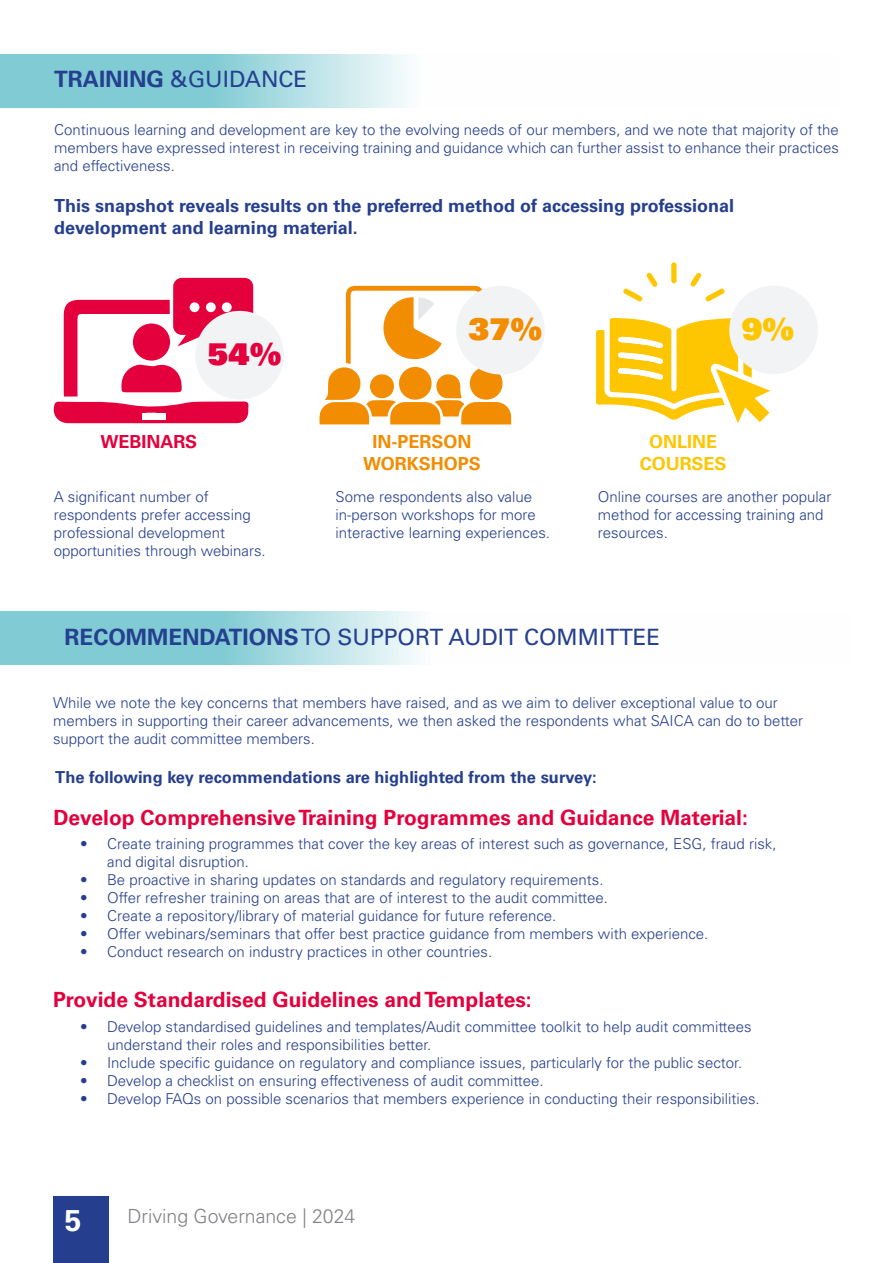
<style>
.page{position:relative;width:893px;height:1263px;background:#fff}
.page>*{position:absolute;margin:0;border:0;box-sizing:border-box;transform-origin:0 0}
.t1{font:30px "Univers LT Std X Black";color:#f28d01}
.t2{font:30px "Univers LT Std X Black";color:#e4003d}
.t3{font:30px "Univers LT Std X Black";color:#fec601}
.t4{font:700 30px "Univers LT Std";color:#fff}
.t5{font:22.5px "Univers LT Std";color:#25408f}
.t6{font:700 21px "Univers LT Std";color:#e4003d}
.t7{font:300 19.5px "Univers LT Std";color:#808285}
.t8{font:700 18px/21.6px "Univers LT Std";color:#253f8e}
.t9{font:700 18px/21.6px "Univers LT Std";color:#f28d01;text-align:center}
.t10{font:700 18px "Univers LT Std";color:#fec601}
.t11{font:700 18px "Univers LT Std";color:#e4003d}
.t12{font:700 16.5px "Univers LT Std";color:#253f8e}
.t13{font:300 15px/18px "Univers LT Std";color:#253f8e}
.s1{font-weight:700}
</style>
<div class="page">
<svg style="left:0;top:54px;width:407px;height:53px;fill:#81cbd4"></svg>
<div style="left:53px;top:1197px;width:55px;height:66px;background:#253f8e"></div>
<svg style="left:671px;top:262px;width:6px;height:22px"></svg>
<svg style="left:690px;top:273px;width:35px;height:29px"></svg>
<svg style="left:623px;top:273px;width:35px;height:29px"></svg>
<svg style="left:596px;top:318px;width:174px;height:105px"></svg>
<svg style="left:319px;top:286px;width:192px;height:138px"></svg>
<div style="left:456px;top:286px;width:89px;height:88px;background:#f2f3f4;border-radius:50%"></div>
<div style="left:729px;top:286px;width:89px;height:88px;background:#f2f3f4;border-radius:50%"></div>
<svg style="left:53px;top:278px;width:200px;height:145px"></svg>
<div style="left:190px;top:302px;width:9px;height:10px;background:#fff;border-radius:50%"></div>
<div style="left:206px;top:302px;width:10px;height:10px;background:#fff;border-radius:50%"></div>
<div style="left:222px;top:302px;width:10px;height:10px;background:#fff;border-radius:50%"></div>
<div style="left:142px;top:413px;width:23px;height:6px;background:#fff"></div>
<div style="left:195px;top:311px;width:89px;height:88px;background:#f2f3f4;border-radius:50%"></div>
<svg style="left:0;top:612px;width:418px;height:53px;fill:#81cbd4"></svg>
<p class="t5" style="left:54px;top:65px;width:255px"><span class="s1">TRAINING</span> &amp;GUIDANCE</p>
<p class="t13" style="left:54px;top:121px;width:786px;text-align:justify">Continuous learning and development are key to the evolving needs of our members, and we note that majority of the members have expressed interest in receiving training and guidance which can further assist to enhance their practices and effectiveness.</p>
<p class="t8" style="left:54px;top:195px;width:682px">This snapshot reveals results on the preferred method of accessing professional development and learning material.</p>
<p class="t2" style="left:207px;top:335px;width:75px">54%</p>
<p class="t11" style="left:100px;top:431px;width:98px">WEBINARS</p>
<p class="t1" style="left:468px;top:310px;width:75px">37%</p>
<p class="t3" style="left:741px;top:309px;width:54px">9%</p>
<p class="t9" style="left:363px;top:431px;width:119px">IN-PERSON<br>WORKSHOPS</p>
<p class="t10" style="left:649px;top:431px;width:70px">ONLINE</p>
<p class="t10" style="left:640px;top:453px;width:88px">COURSES</p>
<p class="t13" style="left:54px;top:487px;width:213px">A significant number of respondents prefer accessing professional development opportunities through webinars.</p>
<p class="t13" style="left:336px;top:487px;width:216px">Some respondents also value in-person workshops for more interactive learning experiences.</p>
<p class="t13" style="left:598px;top:487px;width:235px">Online courses are another popular method for accessing training and resources.</p>
<p class="t5" style="left:65px;top:623px;width:597px"><span class="s1">RECOMMENDATIONS</span> TO SUPPORT AUDIT COMMITTEE</p>
<p class="t13" style="left:53px;top:693px;width:751px">While we note the key concerns that members have raised, and as we aim to deliver exceptional value to our members in supporting their career advancements, we then asked the respondents what SAICA can do to better support the audit committee members.</p>
<p class="t12" style="left:55px;top:768px;width:543px">The following key recommendations are highlighted from the survey:</p>
<p class="t6" style="left:53px;top:805px;width:696px">Develop Comprehensive Training Programmes and Guidance Material:</p>
<p class="t13" style="left:107px;top:834px;width:671px;text-indent:-27px">• Create training programmes that cover the key areas of interest such as governance, ESG, fraud risk, and digital disruption.</p>
<p class="t13" style="left:80px;top:870px;width:525px">• Be proactive in sharing updates on standards and regulatory requirements.</p>
<p class="t13" style="left:80px;top:888px;width:529px">• Offer refresher training on areas that are of interest to the audit committee.</p>
<p class="t13" style="left:80px;top:906px;width:478px">• Create a repository/library of material guidance for future reference.</p>
<p class="t13" style="left:80px;top:924px;width:630px">• Offer webinars/seminars that offer best practice guidance from members with experience.</p>
<p class="t13" style="left:80px;top:942px;width:413px">• Conduct research on industry practices in other countries.</p>
<p class="t6" style="left:53px;top:988px;width:480px">Provide Standardised Guidelines and Templates:</p>
<p class="t13" style="left:107px;top:1017px;width:646px;text-indent:-27px">• Develop standardised guidelines and templates/Audit committee toolkit to help audit committees understand their roles and responsibilities better.</p>
<p class="t13" style="left:80px;top:1053px;width:664px">• Include specific guidance on regulatory and compliance issues, particularly for the public sector.</p>
<p class="t13" style="left:80px;top:1071px;width:465px">• Develop a checklist on ensuring effectiveness of audit committee.</p>
<p class="t13" style="left:80px;top:1089px;width:681px">• Develop FAQs on possible scenarios that members experience in conducting their responsibilities.</p>
<p class="t4" style="left:65px;top:1202px;width:18px">5</p>
<p class="t7" style="left:128px;top:1204px;width:229px">Driving Governance | 2024</p>
</div>
